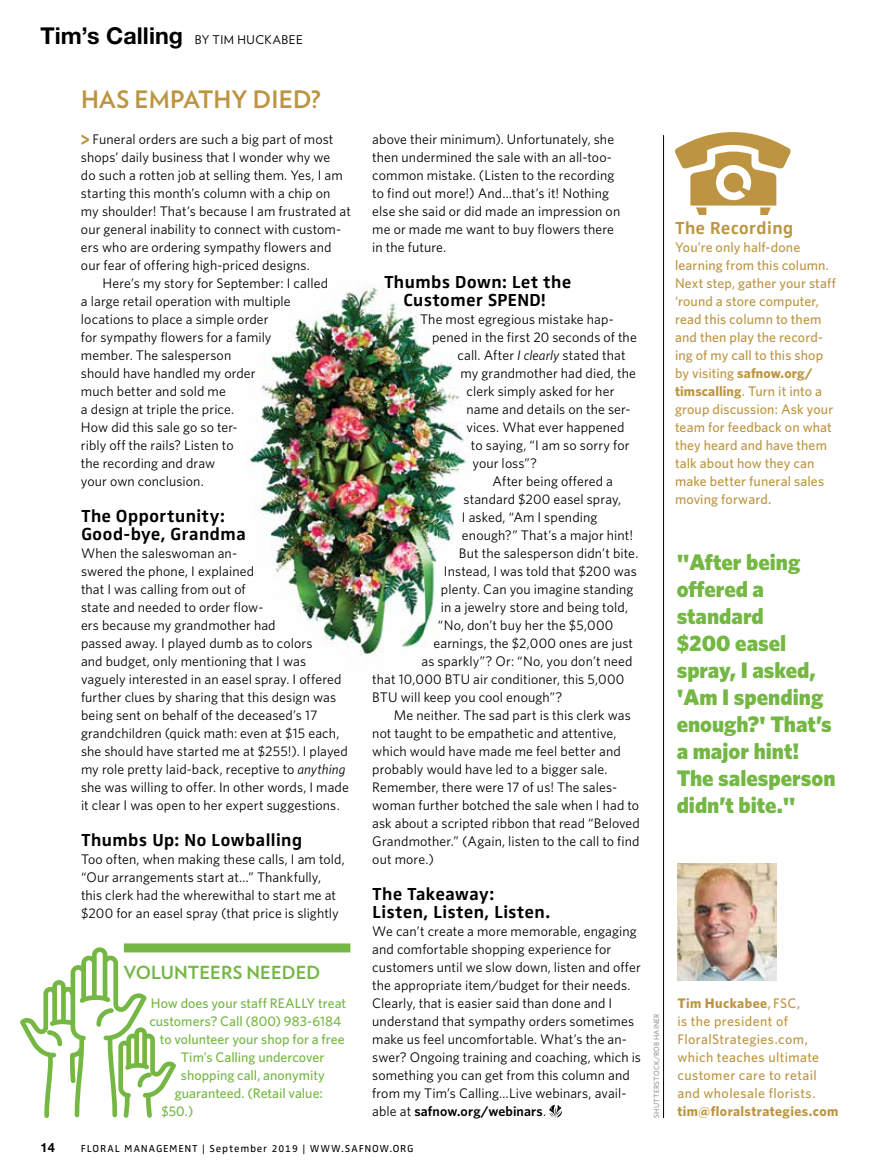
<style>
.page{position:relative;width:891px;height:1175px;background:#fff}
.page>*{position:absolute;margin:0;border:0;box-sizing:border-box;transform-origin:0 0}
.t1{font:700 24px "Verlag";letter-spacing:.005em;color:#bd9542}
.t2{font:900 22.5px/27px "Whitney";color:#74b743}
.t3{font:700 18px/18px "Zwo Corr Pro";letter-spacing:-.005em;color:#000}
.t4{font:700 18px "Verlag";letter-spacing:.005em;color:#74b743}
.t5{font:700 18px "Zwo Corr Pro";letter-spacing:-.005em;color:#bd9542}
.t6{font:13.8px/18px "Whitney";letter-spacing:.005em;color:#000}
.t7{font:500 13.8px/18px "Whitney";letter-spacing:.01em;color:#bd9542}
.t8{font:500 13.8px "Whitney";color:#74b743}
.t9{font:500 13.8px/18px "Whitney";letter-spacing:.03em;color:#bd9542}
.t10{font:700 13.8px "Whitney";letter-spacing:.03em;color:#bd9542}
.t11{font:700 12.75px "Helvetica Neue LT Std";color:#000}
.t12{font:12px "Verlag";letter-spacing:.045em;color:#000}
.t13{font:10.5px "Zwo Corr Pro";letter-spacing:.06em;color:#000}
.t14{font:500 7.5px "Whitney";letter-spacing:.03em;color:#939598}
.s1{font-family:"Helvetica Neue LT Std";font-weight:700;font-size:23.25px}
.s2{font-family:"Helvetica Rounded LT Std";font-weight:900;font-size:18.75px;color:#bd9542}
.s3{font-style:italic}
.s4{font-weight:600}
.s5{font-weight:700}
</style>
<div class="page">
<img style="left:677px;top:863px;width:100px;height:117px">
<hr style="left:663px;top:135px;width:1px;height:983px;background:#000">
<svg style="left:20px;top:947px;width:156px;height:171px"></svg>
<img style="left:249px;top:284px;width:220px;height:372px">
<div style="left:124px;top:943px;width:226px;height:9px;background:#74b743"></div>
<svg style="left:549px;top:1105px;width:13px;height:12px"></svg>
<svg style="left:675px;top:132px;width:116px;height:83px"></svg>
<p class="t12" style="left:40px;top:30px;width:264px"><span class="s1">Tim’s Calling</span> BY TIM HUCKABEE</p>
<h1 class="t1" style="left:81px;top:80px;width:241px">HAS EMPATHY DIED?</h1>
<p class="t6" style="left:81px;top:130px;width:254px"><span class="s2">&gt;</span> Funeral orders are such a big part of most</p>
<p class="t6" style="left:81px;top:148px;width:251px">shops’ daily business that I wonder why we</p>
<p class="t6" style="left:81px;top:166px;width:263px">do such a rotten job at selling them. Yes, I am</p>
<p class="t6" style="left:81px;top:184px;width:251px">starting this month’s column with a chip on</p>
<p class="t6" style="left:81px;top:202px;width:272px">my shoulder! That’s because I am frustrated at</p>
<p class="t6" style="left:81px;top:220px;width:262px">our general inability to connect with custom-</p>
<p class="t6" style="left:81px;top:238px;width:252px">ers who are ordering sympathy flowers and</p>
<p class="t6" style="left:81px;top:256px;width:230px">our fear of offering high-priced designs.</p>
<p class="t6" style="left:103px;top:274px;width:227px">Here’s my story for September: I called</p>
<p class="t6" style="left:81px;top:292px;width:211px">a large retail operation with multiple</p>
<p class="t6" style="left:81px;top:310px;width:189px">locations to place a simple order</p>
<p class="t6" style="left:81px;top:328px;width:192px">for sympathy flowers for a family</p>
<p class="t6" style="left:81px;top:346px;width:152px">member. The salesperson</p>
<p class="t6" style="left:81px;top:364px;width:176px">should have handled my order</p>
<p class="t6" style="left:81px;top:382px;width:146px">much better and sold me</p>
<p class="t6" style="left:81px;top:400px;width:155px">a design at triple the price.</p>
<p class="t6" style="left:81px;top:418px;width:158px">How did this sale go so ter-</p>
<p class="t6" style="left:81px;top:436px;width:154px">ribly off the rails? Listen to</p>
<p class="t6" style="left:81px;top:454px;width:136px">the recording and draw</p>
<p class="t6" style="left:81px;top:472px;width:124px">your own conclusion.</p>
<h3 class="t3" style="left:81px;top:505px;width:167px">The Opportunity:<br>Good-bye, Grandma</h3>
<p class="t6" style="left:81px;top:544px;width:269px">When the saleswoman an-<br>swered the phone, I explained<br>that I was calling from out of<br>state and needed to order flow-<br>ers because my grandmother had<br>passed away. I played dumb as to colors<br>and budget, only mentioning that I was vaguely interested in an easel spray. I offered further clues by sharing that this design was being sent on behalf of the deceased’s 17 grandchildren (quick math: even at $15 each, she should have started me at $255!). I played my role pretty laid-back, receptive to <span class="s3">anything </span>she was willing to offer. In other words, I made it clear I was open to her expert suggestions.</p>
<h3 class="t3" style="left:81px;top:829px;width:223px">Thumbs Up: No Lowballing</h3>
<p class="t6" style="left:81px;top:850px;width:265px">Too often, when making these calls, I am told, “Our arrangements start at…” Thankfully, this clerk had the wherewithal to start me at $200 for an easel spray (that price is slightly</p>
<h3 class="t4" style="left:124px;top:958px;width:198px">VOLUNTEERS NEEDED</h3>
<p class="t8" style="left:151px;top:994px;width:197px">How does your staff REALLY treat</p>
<p class="t8" style="left:149px;top:1012px;width:193px">customers? Call (800) 983-6184</p>
<p class="t8" style="left:160px;top:1030px;width:186px">to volunteer your shop for a free</p>
<p class="t8" style="left:181px;top:1048px;width:145px">Tim’s Calling undercover</p>
<p class="t8" style="left:181px;top:1066px;width:146px">shopping call, anonymity</p>
<p class="t8" style="left:175px;top:1084px;width:149px">guaranteed. (Retail value:</p>
<p class="t8" style="left:161px;top:1102px;width:34px">$50.)</p>
<p class="t6" style="left:372px;top:130px;width:250px">above their minimum). Unfortunately, she then undermined the sale with an all-too&shy;common mistake. (Listen to the recording to find out more!) And…that’s it! Nothing else she said or did made an impression on me or made me want to buy flowers there in the future.</p>
<h3 class="t3" style="left:384px;top:271px;width:189px;text-align:center">Thumbs Down: Let the<br>Customer SPEND!</h3>
<p class="t6" style="left:420px;top:310px;width:195px">The most egregious mistake hap-</p>
<p class="t6" style="left:432px;top:328px;width:206px">pened in the first 20 seconds of the</p>
<p class="t6" style="left:458px;top:346px;width:170px">call. After <span class="s3">I clearly</span> stated that</p>
<p class="t6" style="left:460px;top:364px;width:177px">my grandmother had died, the</p>
<p class="t6" style="left:466px;top:382px;width:149px">clerk simply asked for her</p>
<p class="t6" style="left:466px;top:400px;width:165px">name and details on the ser-</p>
<p class="t6" style="left:466px;top:418px;width:160px">vices. What ever happened</p>
<p class="t6" style="left:471px;top:436px;width:160px">to saying, “I am so sorry for</p>
<p class="t6" style="left:472px;top:454px;width:66px">your loss”?</p>
<p class="t6" style="left:493px;top:472px;width:122px">After being offered a</p>
<p class="t6" style="left:463px;top:490px;width:159px">standard $200 easel spray,</p>
<p class="t6" style="left:462px;top:508px;width:137px">I asked, “Am I spending</p>
<p class="t6" style="left:462px;top:526px;width:173px">enough?” That’s a major hint!</p>
<p class="t6" style="left:459px;top:544px;width:181px">But the salesperson didn’t bite.</p>
<p class="t6" style="left:444px;top:562px;width:194px">Instead, I was told that $200 was</p>
<p class="t6" style="left:441px;top:580px;width:194px">plenty. Can you imagine standing</p>
<p class="t6" style="left:441px;top:598px;width:189px">in a jewelry store and being told,</p>
<p class="t6" style="left:438px;top:616px;width:177px">“No, don’t buy her the $5,000</p>
<p class="t6" style="left:434px;top:634px;width:201px">earnings, the $2,000 ones are just</p>
<p class="t6" style="left:421px;top:652px;width:213px">as sparkly”? Or: “No, you don’t need</p>
<p class="t6" style="left:372px;top:670px;width:254px">that 10,000 BTU air conditioner, this 5,000</p>
<p class="t6" style="left:372px;top:688px;width:192px">BTU will keep you cool enough”?</p>
<p class="t6" style="left:394px;top:706px;width:239px">Me neither. The sad part is this clerk was</p>
<p class="t6" style="left:372px;top:724px;width:246px">not taught to be empathetic and attentive,</p>
<p class="t6" style="left:372px;top:742px;width:250px">which would have made me feel better and</p>
<p class="t6" style="left:372px;top:760px;width:237px">probably would have led to a bigger sale.</p>
<p class="t6" style="left:372px;top:778px;width:246px">Remember, there were 17 of us! The sales-</p>
<p class="t6" style="left:372px;top:796px;width:268px">woman further botched the sale when I had to</p>
<p class="t6" style="left:372px;top:814px;width:269px">ask about a scripted ribbon that read “Beloved</p>
<p class="t6" style="left:372px;top:832px;width:269px">Grandmother.” (Again, listen to the call to find</p>
<p class="t6" style="left:372px;top:850px;width:63px">out more.)</p>
<h3 class="t3" style="left:372px;top:883px;width:180px">The Takeaway:<br>Listen, Listen, Listen.</h3>
<p class="t6" style="left:372px;top:922px;width:270px">We can’t create a more memorable, engaging and comfortable shopping experience for customers until we slow down, listen and offer the appropriate item/budget for their needs.<br>Clearly, that is easier said than done and I understand that sympathy orders sometimes make us feel uncomfortable. What’s the an&shy;swer? Ongoing training and coaching, which is something you can get from this column and from my Tim’s Calling…Live webinars, avail&shy;able at <span class="s4">safnow.org/webinars</span>.</p>
<p class="t11" style="left:40px;top:1140px;width:16px">14</p>
<p class="t13" style="left:81px;top:1141px;width:90px">FLORAL MANAGEME</p>
<p class="t13" style="left:184px;top:1141px;width:231px">NT | September 2019 | WWW.SAFNOW.ORG</p>
<p class="t14" style="left:652px;top:1118px;width:106px;rotate:-90deg">SHUTTERSTOCK/ROB HAINER</p>
<h3 class="t5" style="left:675px;top:214px;width:120px">The Recording</h3>
<p class="t7" style="left:675px;top:238px;width:163px">You’re only half-done learning from this column.<br>Next step, gather your staff ‘round a store computer, read this column to them and then play the record&shy;ing of my call to this shop by visiting <span class="s5">safnow.org/ timscalling</span>. Turn it into a group discussion: Ask your team for feedback on what they heard and have them talk about how they can make better funeral sales moving forward.</p>
<h2 class="t2" style="left:677px;top:548px;width:160px">"After being offered a standard<br>$200 easel spray, I asked, 'Am I spending enough?' That’s a major hint!<br>The salesperson didn’t bite."</h2>
<p class="t9" style="left:677px;top:994px;width:143px"><span class="s5">Tim Huckabee</span>, FSC,<br>is the president of<br>FloralStrategies.com, which teaches ultimate customer care to retail and wholesale florists.</p>
<p class="t10" style="left:677px;top:1102px;width:163px">tim@floralstrategies.com</p>
</div>
